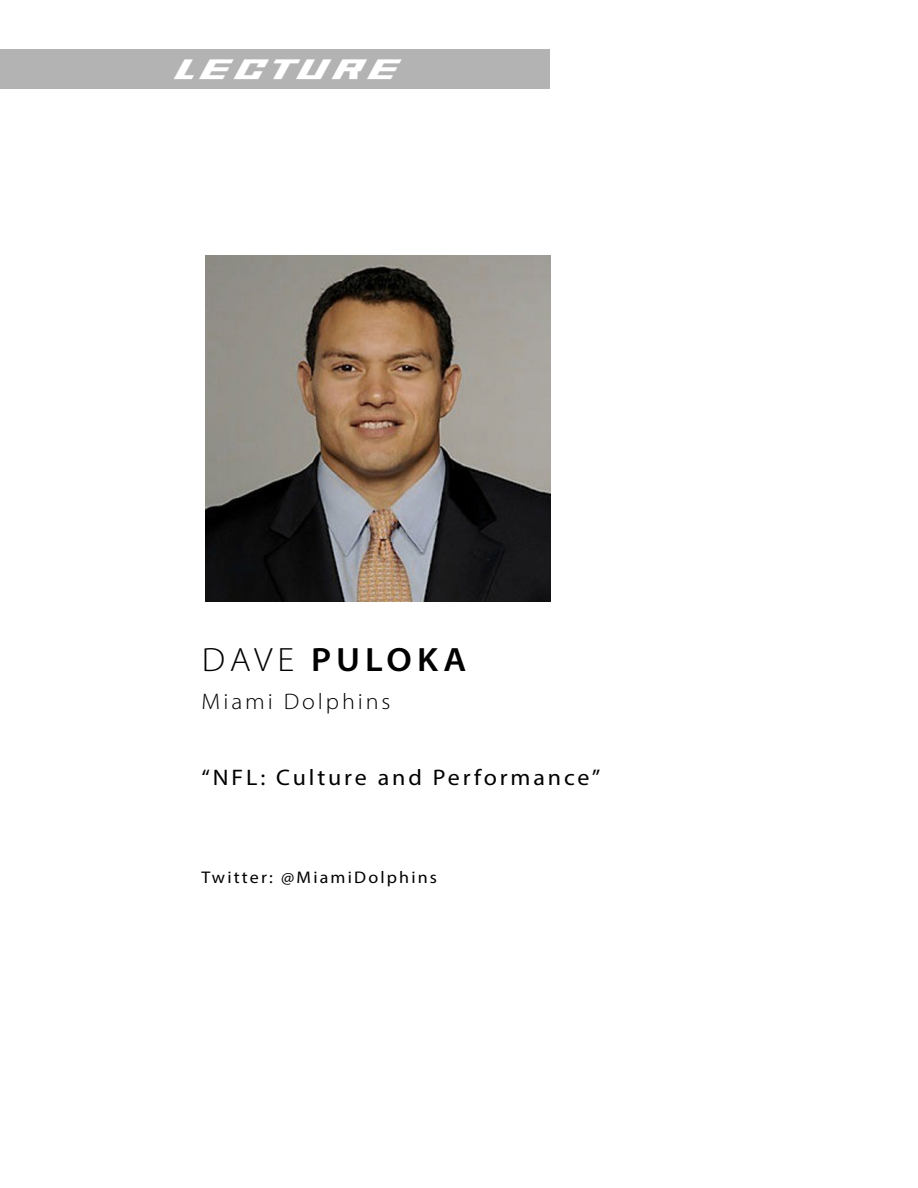
<style>
.page{position:relative;width:918px;height:1188px;background:#fff}
.page>*{position:absolute;margin:0;border:0;box-sizing:border-box;transform-origin:0 0}
.t1{font:49.2px "Focus";color:#fff}
.t2{font:600 33.9px "Myriad Pro";letter-spacing:.14em;color:#000;scale:1.06 1}
.t3{font:22.5px "Myriad Pro";letter-spacing:.12em;color:#000;scale:1.06 1}
.t4{font:300 22.5px "Myriad Pro";letter-spacing:.12em;color:#000;scale:1.06 1}
.t5{font:16.95px "Myriad Pro";letter-spacing:.12em;color:#000;scale:1.06 1}
.s1{font-weight:300}
</style>
<div class="page">
<div style="left:0;top:49px;width:549px;height:40px;background:#b3b3b3"></div>
<img style="left:205px;top:256px;width:346px;height:345px">
<h1 class="t1" style="left:174px;top:39px;width:229px">LECTURE</h1>
<h2 class="t2" style="left:202px;top:638px;width:251px"><span class="s1">DAVE</span> PULOKA</h2>
<p class="t4" style="left:202px;top:689px;width:180px">Miami Dolphins</p>
<p class="t3" style="left:202px;top:763px;width:378px">“NFL: Culture and Performance”</p>
<p class="t5" style="left:202px;top:867px;width:224px">Twitter: @MiamiDolphins</p>
</div>
